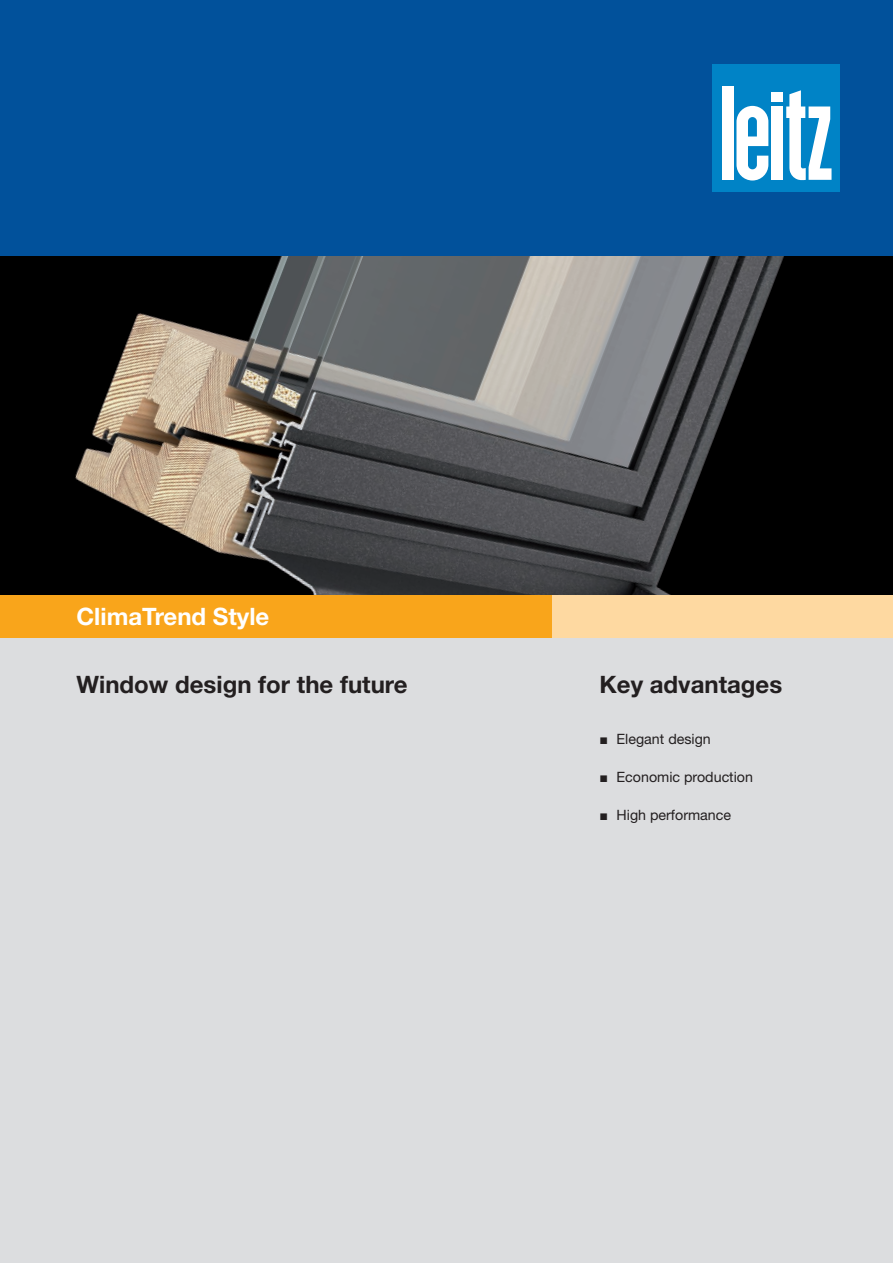
<style>
.page{position:relative;width:893px;height:1263px;background:#fff}
.page>*{position:absolute;margin:0;border:0;box-sizing:border-box;transform-origin:0 0}
.t1{font:700 24px "Helvetica Neue LT Pro";color:#231f20}
.t2{font:700 24px "Helvetica Neue LT Pro";color:#fff}
.t3{font:14.25px "Helvetica Neue LT Pro";color:#231f20}
.s1{font-family:"Arial"}
</style>
<div class="page">
<img style="left:0;top:255px;width:893px;height:340px">
<div style="left:0;top:0;width:893px;height:255px;background:#01519b"></div>
<div style="left:712px;top:64px;width:128px;height:127px;background:#0083c6"></div>
<div style="left:772px;top:92px;width:11px;height:9px;background:#fff"></div>
<div style="left:772px;top:107px;width:11px;height:73px;background:#fff"></div>
<div style="left:722px;top:86px;width:11px;height:94px;background:#fff"></div>
<svg style="left:736px;top:106px;width:32px;height:74px"></svg>
<svg style="left:786px;top:90px;width:45px;height:90px"></svg>
<div style="left:0;top:638px;width:893px;height:625px;background:#dcdddf"></div>
<div style="left:0;top:595px;width:553px;height:43px;background:#f9a51b"></div>
<div style="left:553px;top:595px;width:340px;height:43px;background:#fed9a1"></div>
<h1 class="t2" style="left:77px;top:601px;width:194px">ClimaTrend Style</h1>
<h1 class="t1" style="left:77px;top:669px;width:333px">Window design for the future</h1>
<h1 class="t1" style="left:600px;top:669px;width:184px">Key advantages</h1>
<p class="t3" style="left:600px;top:730px;width:113px"><span class="s1">■</span> Elegant design</p>
<p class="t3" style="left:600px;top:769px;width:155px"><span class="s1">■</span> Economic production</p>
<p class="t3" style="left:600px;top:807px;width:133px"><span class="s1">■</span> High performance</p>
</div>
